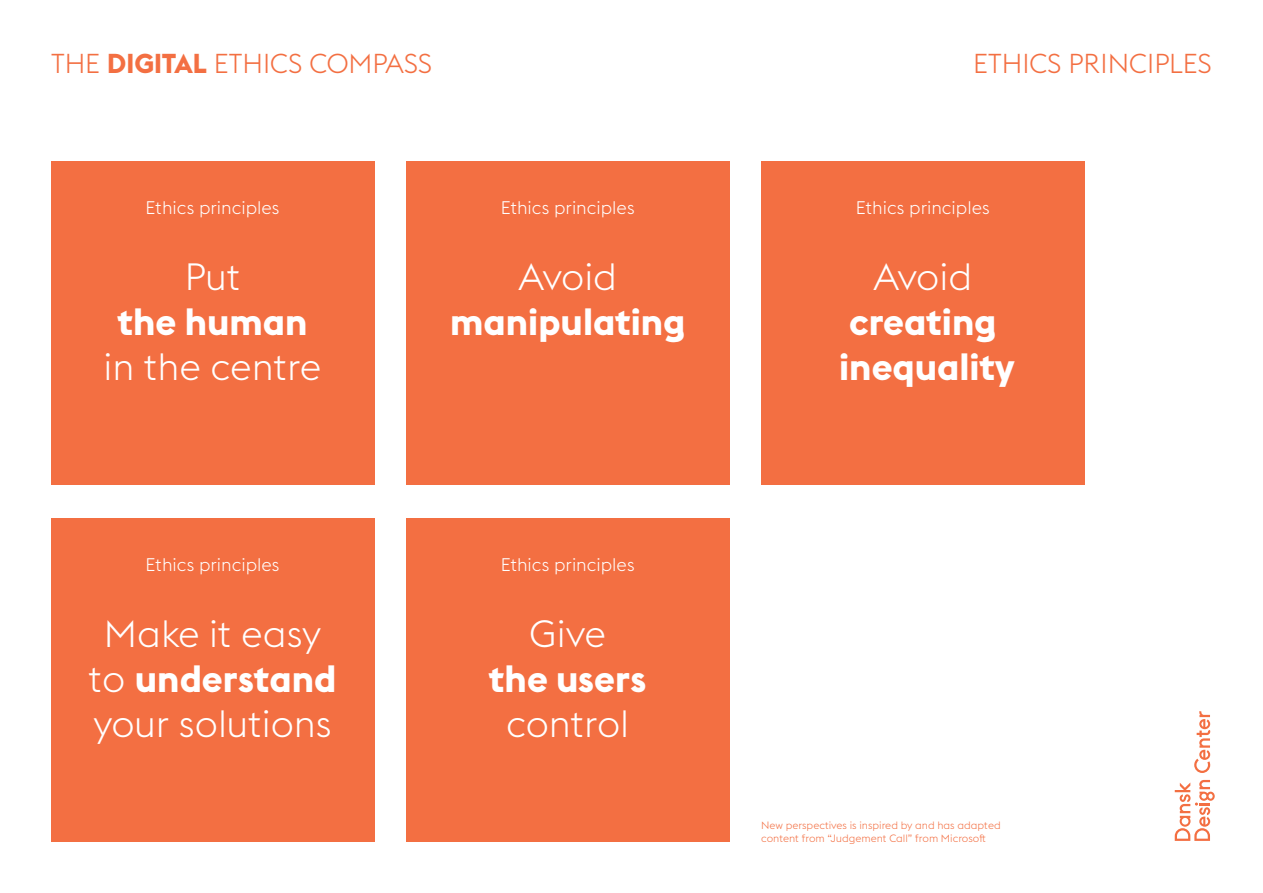
<style>
.page{position:relative;width:1263px;height:893px;background:#fff}
.page>*{position:absolute;margin:0;border:0;box-sizing:border-box;transform-origin:0 0}
.t1{font:300 37.5px/45px "Euclid Flex";color:#fff}
.t2{font:700 37.5px "Euclid Flex";color:#fff}
.t3{font:300 27px "Euclid Flex";color:#f36f42}
.t4{font:300 18px "Euclid Flex";color:#fff}
.t5{font:300 10.5px "Euclid Flex";color:#f36f42}
.s1{font-weight:700}
</style>
<div class="page">
<div style="left:51px;top:162px;width:323px;height:323px;background:#f36f42"></div>
<div style="left:51px;top:519px;width:323px;height:323px;background:#f36f42"></div>
<div style="left:406px;top:162px;width:323px;height:323px;background:#f36f42"></div>
<div style="left:406px;top:519px;width:323px;height:323px;background:#f36f42"></div>
<div style="left:761px;top:162px;width:323px;height:323px;background:#f36f42"></div>
<svg style="left:1175px;top:780px;width:40px;height:61px"></svg>
<svg style="left:1194px;top:711px;width:16px;height:62px"></svg>
<p class="t3" style="left:51px;top:48px;width:383px">THE <span class="s1">DIGITAL</span> ETHICS COMPASS</p>
<p class="t3" style="left:973px;top:48px;width:240px">ETHICS PRINCIPLES</p>
<p class="t4" style="left:146px;top:197px;width:136px">Ethics principles</p>
<p class="t1" style="left:185px;top:255px;width:57px">Put</p>
<p class="t2" style="left:118px;top:300px;width:191px">the human</p>
<p class="t1" style="left:104px;top:345px;width:219px">in the centre</p>
<p class="t4" style="left:146px;top:554px;width:136px">Ethics principles</p>
<p class="t1" style="left:104px;top:612px;width:219px">Make it easy</p>
<p class="t1" style="left:89px;top:657px;width:249px">to <span class="s1">understand </span>your solutions</p>
<p class="t4" style="left:501px;top:197px;width:136px">Ethics principles</p>
<p class="t1" style="left:518px;top:255px;width:101px">Avoid</p>
<p class="t2" style="left:450px;top:300px;width:237px">manipulating</p>
<p class="t4" style="left:501px;top:554px;width:136px">Ethics principles</p>
<p class="t1" style="left:529px;top:612px;width:78px">Give</p>
<p class="t2" style="left:489px;top:657px;width:159px">the users</p>
<p class="t1" style="left:506px;top:702px;width:125px">control</p>
<p class="t4" style="left:856px;top:197px;width:136px">Ethics principles</p>
<p class="t1" style="left:873px;top:255px;width:101px">Avoid</p>
<p class="t2" style="left:849px;top:300px;width:149px">creating</p>
<p class="t2" style="left:839px;top:345px;width:177px">inequality</p>
<p class="t5" style="left:761px;top:820px;width:241px">New perspectives is inspired by and has adapted</p>
<p class="t5" style="left:761px;top:832px;width:226px">content from “Judgement Call” from Microsoft</p>
</div>
